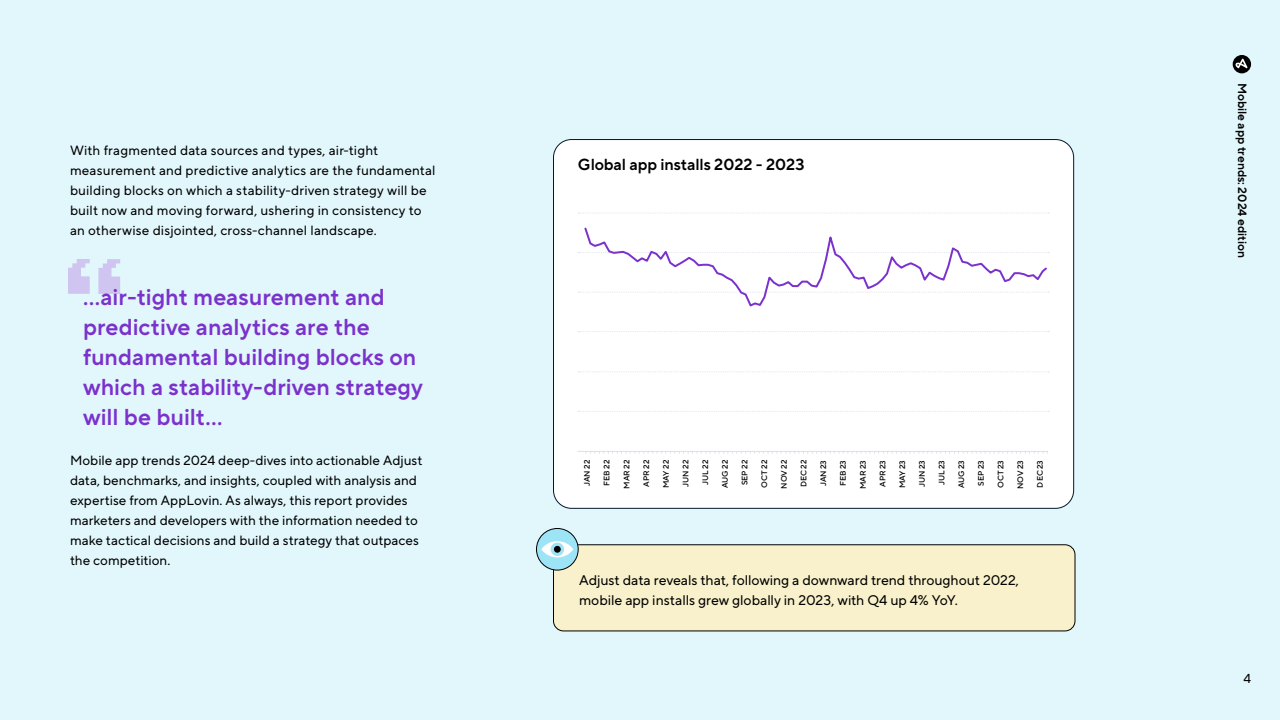
<style>
.page{position:relative;width:1280px;height:720px;background:#e2f7fc}
.page>*{position:absolute;margin:0;border:0;box-sizing:border-box;transform-origin:0 0}
.t1{font:23px/30px "TT Norms Pro Adjust D Bold";color:#7b32cc}
.t2{font:16px "TT Norms Pro Adjust D Bold";letter-spacing:-.005em;color:#000}
.t3{font:14px/20px "TT Norms Pro Adjust";letter-spacing:-.005em;color:#000}
.t4{font:13.4px/20px "TT Norms Pro Adjust";letter-spacing:.005em;color:#000}
.t5{font:13px "TT Norms Pro Adjust";color:#000}
.t6{font:12px "TT Norms Pro Adjust D Bold";letter-spacing:-.005em;color:#000}
.t7{font:500 8px "TT Norms Pro Adjust";color:#000}
</style>
<div class="page">
<div style="left:1233px;top:55px;width:18px;height:18px;background:#000;border-radius:50%"></div>
<svg style="left:1235px;top:59px;width:13px;height:9px"></svg>
<svg style="left:98px;top:259px;width:22px;height:35px"></svg>
<svg style="left:68px;top:259px;width:22px;height:35px"></svg>
<div style="left:554px;top:545px;width:521px;height:86px;background:#f9f1cb;border-radius:10px"></div>
<div style="left:553px;top:544px;width:522px;height:87px;border:1px solid #000;border-radius:10px"></div>
<div style="left:554px;top:140px;width:520px;height:368px;background:#fff;border-radius:18px"></div>
<svg style="left:578px;top:213px;width:471px;height:1px"></svg>
<svg style="left:578px;top:331px;width:471px;height:1px"></svg>
<svg style="left:578px;top:371px;width:471px;height:1px"></svg>
<svg style="left:578px;top:411px;width:471px;height:1px"></svg>
<hr style="left:577px;top:451px;width:471px;height:1px;background:#dbe0ee">
<svg style="left:586px;top:452px;width:462px;height:2px"></svg>
<svg style="left:583px;top:227px;width:466px;height:80px"></svg>
<div style="left:537px;top:528px;width:41px;height:42px;background:#9de5f6;border-radius:50%"></div>
<div style="left:536px;top:528px;width:43px;height:42px;border:1px solid #000;border-radius:50%"></div>
<svg style="left:541px;top:541px;width:32px;height:16px"></svg>
<svg style="left:551px;top:543px;width:13px;height:13px"></svg>
<div style="left:554px;top:546px;width:7px;height:7px;background:#000;border-radius:50%"></div>
<p class="t4" style="left:70px;top:139px;width:367px">With fragmented data sources and types, air-tight measurement and predictive analytics are the fundamental building blocks on which a stability-driven strategy will be built now and moving forward, ushering in consistency to an otherwise disjointed, cross-channel landscape.</p>
<h1 class="t1" style="left:83px;top:280px;width:342px">...air-tight measurement and predictive analytics are the fundamental building blocks on which a stability-driven strategy will be built...</h1>
<p class="t4" style="left:70px;top:449px;width:354px">Mobile app trends 2024 deep-dives into actionable Adjust data, benchmarks, and insights, coupled with analysis and expertise from AppLovin. As always, this report provides marketers and developers with the information needed to make tactical decisions and build a strategy that outpaces the competition.</p>
<p class="t2" style="left:578px;top:153px;width:228px">Global app installs 2022 - 2023</p>
<p class="t7" style="left:640px;top:487px;width:28px;rotate:-90deg">APR 22</p>
<p class="t7" style="left:660px;top:488px;width:30px;rotate:-90deg">MAY 22</p>
<p class="t7" style="left:680px;top:487px;width:28px;rotate:-90deg">JUN 22</p>
<p class="t7" style="left:699px;top:485px;width:27px;rotate:-90deg">JUL 22</p>
<p class="t7" style="left:719px;top:488px;width:30px;rotate:-90deg">AUG 22</p>
<p class="t7" style="left:739px;top:485px;width:27px;rotate:-90deg">SEP 22</p>
<p class="t7" style="left:759px;top:488px;width:29px;rotate:-90deg">OCT 22</p>
<p class="t7" style="left:778px;top:489px;width:30px;rotate:-90deg">NOV 22</p>
<p class="t7" style="left:798px;top:487px;width:29px;rotate:-90deg">DEC 22</p>
<p class="t7" style="left:818px;top:486px;width:28px;rotate:-90deg">JAN 23</p>
<p class="t7" style="left:837px;top:486px;width:27px;rotate:-90deg">FEB 23</p>
<p class="t7" style="left:857px;top:489px;width:31px;rotate:-90deg">MAR 23</p>
<p class="t7" style="left:877px;top:487px;width:28px;rotate:-90deg">APR 23</p>
<p class="t7" style="left:896px;top:488px;width:30px;rotate:-90deg">MAY 23</p>
<p class="t7" style="left:916px;top:487px;width:29px;rotate:-90deg">JUN 23</p>
<p class="t7" style="left:936px;top:485px;width:27px;rotate:-90deg">JUL 23</p>
<p class="t7" style="left:956px;top:488px;width:30px;rotate:-90deg">AUG 23</p>
<p class="t7" style="left:975px;top:486px;width:27px;rotate:-90deg">SEP 23</p>
<p class="t7" style="left:995px;top:488px;width:29px;rotate:-90deg">OCT 23</p>
<p class="t7" style="left:1015px;top:489px;width:30px;rotate:-90deg">NOV 23</p>
<p class="t7" style="left:581px;top:486px;width:28px;rotate:-90deg">JAN 22</p>
<p class="t7" style="left:601px;top:486px;width:27px;rotate:-90deg">FEB 22</p>
<p class="t7" style="left:621px;top:489px;width:30px;rotate:-90deg">MAR 22</p>
<p class="t7" style="left:1034px;top:488px;width:29px;rotate:-90deg">DEC 23</p>
<p class="t3" style="left:579px;top:569px;width:441px">Adjust data reveals that, following a downward trend throughout 2022, mobile app installs grew globally in 2023, with Q4 up 4% YoY.</p>
<p class="t6" style="left:1251px;top:83px;width:176px;rotate:90deg">Mobile app trends: 2024 edition</p>
<p class="t5" style="left:1243px;top:669px;width:9px">4</p>
</div>
